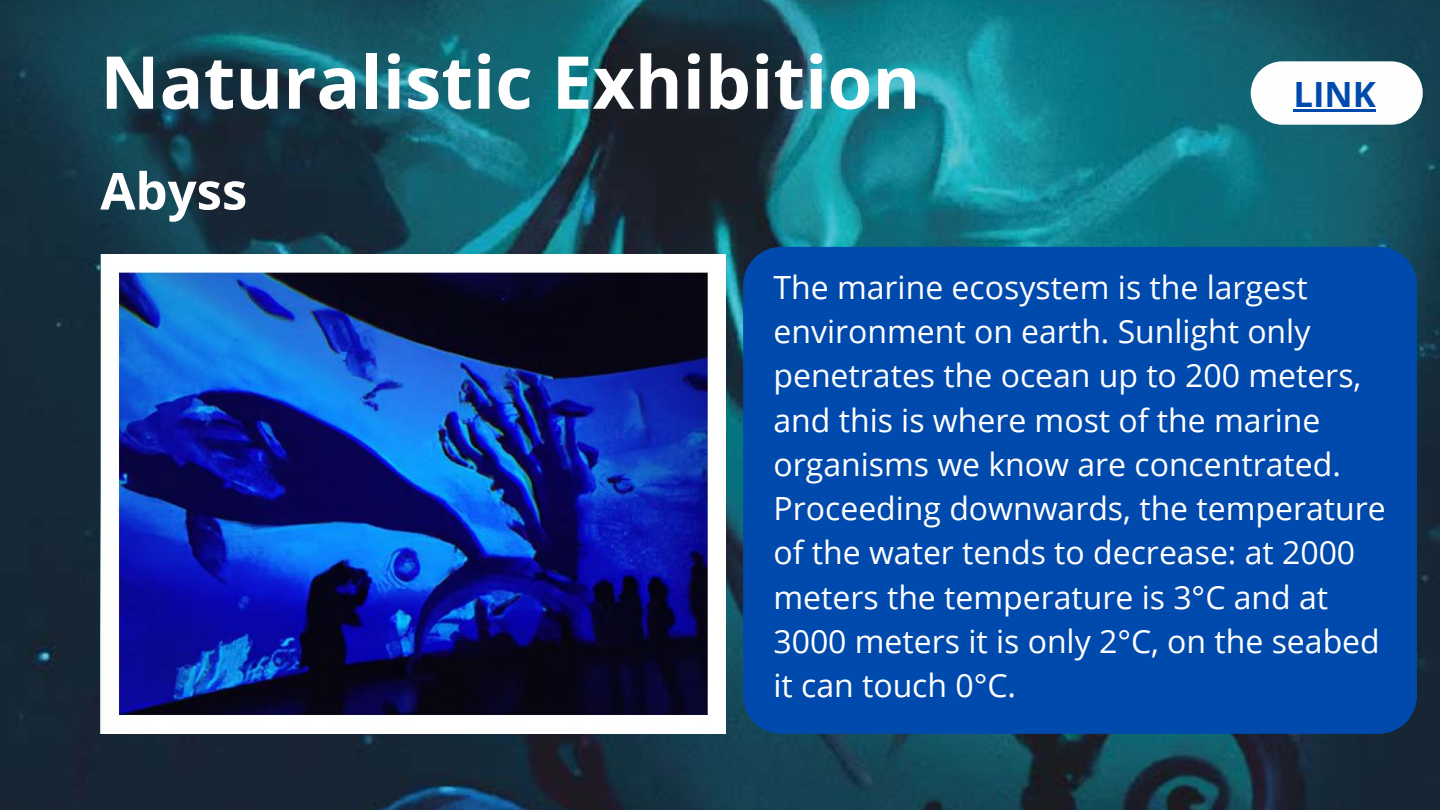
<style>
.page{position:relative;width:1440px;height:810px;background:#fff}
.page>*{position:absolute;margin:0;border:0;box-sizing:border-box;transform-origin:0 0}
.t1{font:700 73px "Open Sans";color:#fff}
.t2{font:700 51px "Open Sans";color:#fff}
.t3{font:700 34.8px "Open Sans";color:#004aad}
.t4{font:32px/44.2px "Open Sans";color:#fff}
</style>
<div class="page">
<img style="left:0;top:0;width:1440px;height:810px">
<img style="left:100px;top:255px;width:625px;height:479px">
<div style="left:743px;top:247px;width:674px;height:487px;background:#004aad"></div>
<div style="left:1251px;top:61px;width:172px;height:64px;background:#fefefe;border-radius:32px"></div>
<hr style="left:1293px;top:109px;width:83px;height:3px;background:#004aad">
<p class="t1" style="left:100px;top:31px;width:822px">Naturalistic Exhibition</p>
<p class="t2" style="left:100px;top:155px;width:149px">Abyss</p>
<p class="t3" style="left:1293px;top:69px;width:84px">LINK</p>
<p class="t4" style="left:774px;top:264px;width:614px">The marine ecosystem is the largest environment on earth. Sunlight only penetrates the ocean up to 200 meters, and this is where most of the marine organisms we know are concentrated.<br>Proceeding downwards, the temperature of the water tends to decrease: at 2000 meters the temperature is 3°C and at 3000 meters it is only 2°C, on the seabed it can touch 0°C.</p>
</div>
